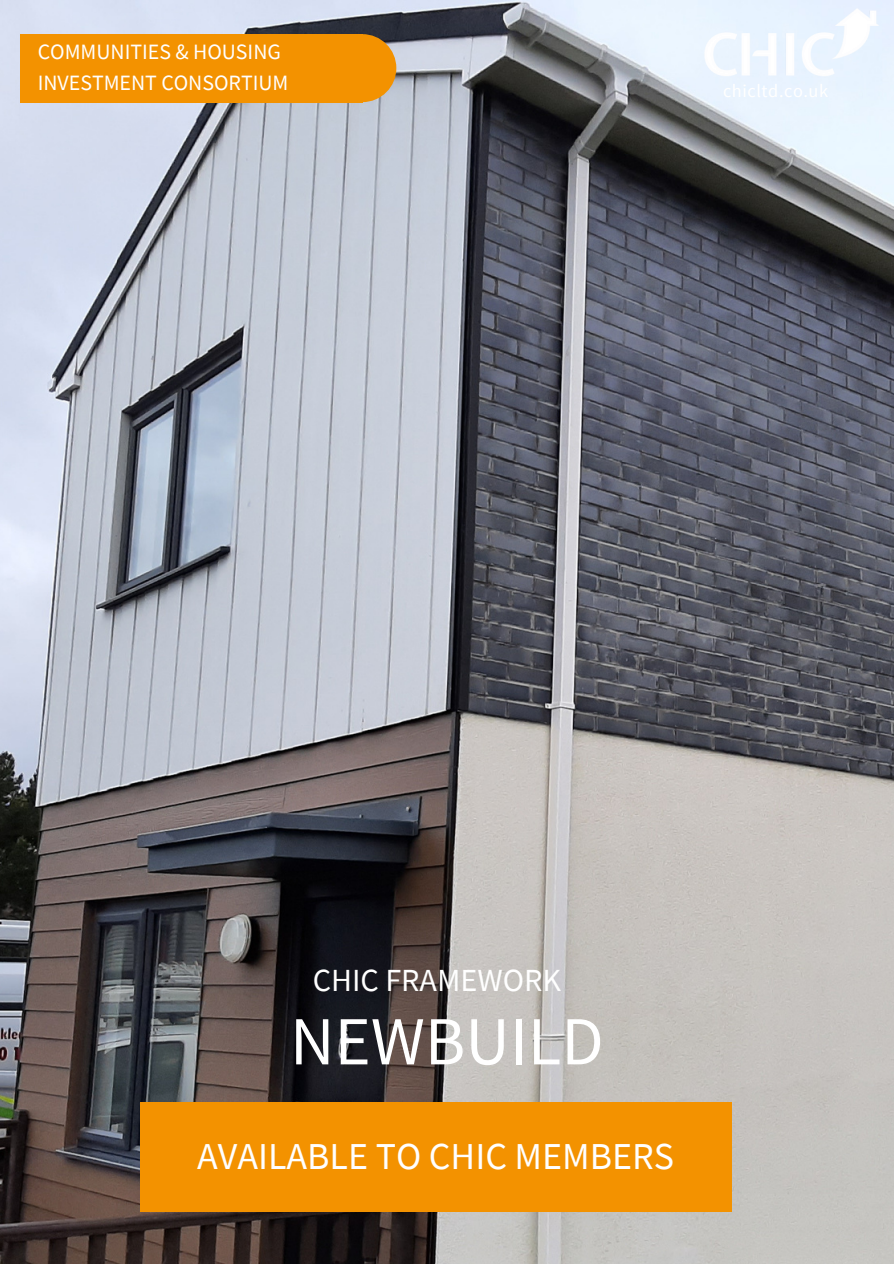
<style>
.page{position:relative;width:894px;height:1264px;background:#fff}
.page>*{position:absolute;margin:0;border:0;box-sizing:border-box;transform-origin:0 0}
.t1{font:68.85px "Source Sans Pro";color:#fff}
.t2{font:37.95px "Source Sans Pro";color:#fff}
.t3{font:32.1px "Source Sans Pro";color:#fff}
.t4{font:21.9px/30.3px "Source Sans Pro";color:#fff}
</style>
<div class="page">
<img style="left:0;top:0;width:893px;height:1263px">
<div style="left:20px;top:34px;width:342px;height:68px;background:#f39200"></div>
<div style="left:328px;top:34px;width:68px;height:68px;background:#f39200;border-radius:50%"></div>
<div style="left:140px;top:1102px;width:591px;height:109px;background:#f39200"></div>
<img style="left:697px;top:6px;width:182px;height:83px">
<h4 class="t4" style="left:38px;top:36px;width:252px">COMMUNITIES &amp; HOUSING<br>INVESTMENT CONSORTIUM</h4>
<h2 class="t3" style="left:313px;top:959px;width:250px">CHIC FRAMEWORK</h2>
<h3 class="t1" style="left:290px;top:996px;width:315px">NEWBUILD</h3>
<h1 class="t2" style="left:197px;top:1131px;width:478px">AVAILABLE TO CHIC MEMBERS</h1>
</div>
